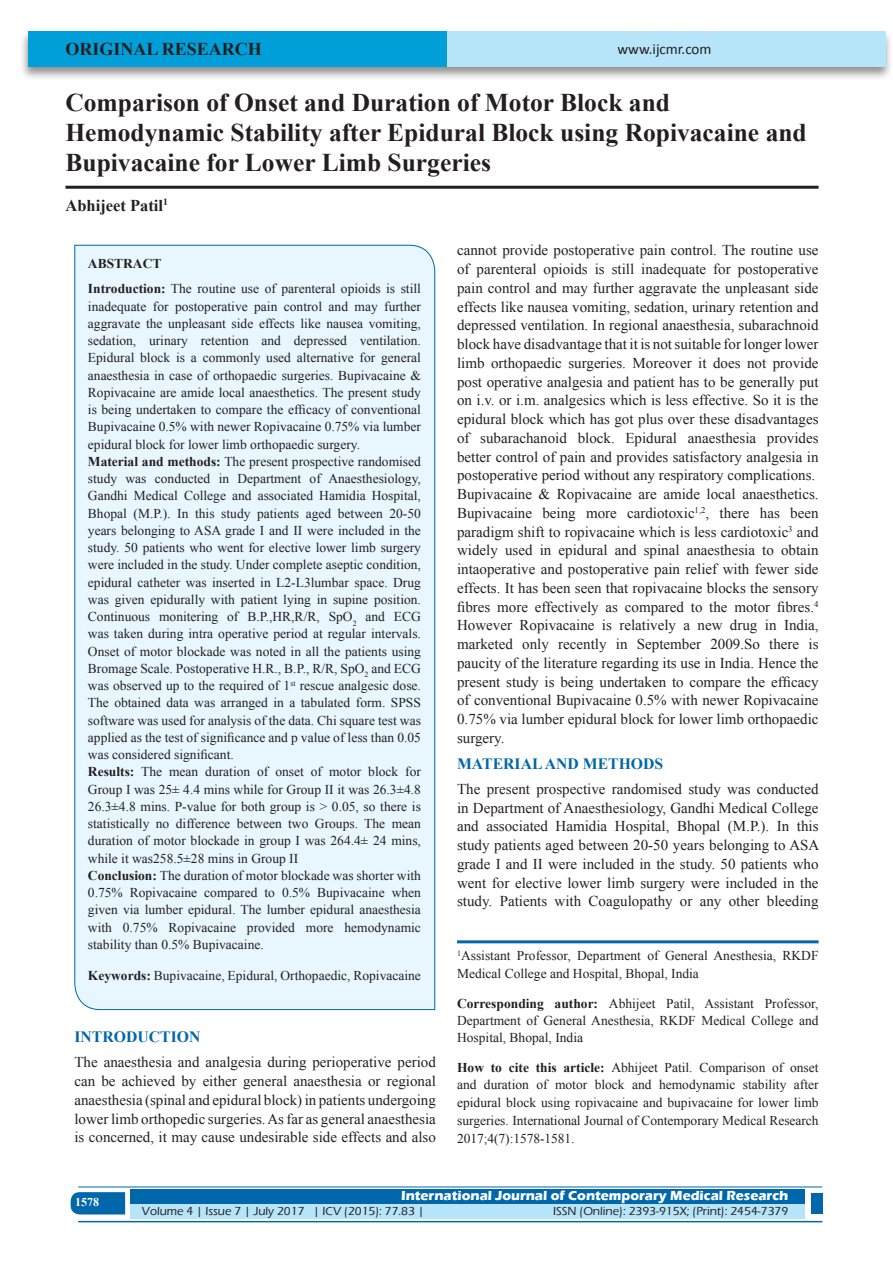
<style>
.page{position:relative;width:893px;height:1263px;background:#fff}
.page>*{position:absolute;margin:0;border:0;box-sizing:border-box;transform-origin:0 0}
.A_Title_New{font:700 25.5px/30px "Times New Roman";color:#231f20}
.AT_new{font:700 18px "Times New Roman";color:#231f20}
.AU-New{font:700 16.5px "Times New Roman";color:#231f20}
.t1{font:700 15.75px "Times New Roman";color:#0067aa}
.TX_New{font:15px/18.8px "Times New Roman";color:#231f20;text-align:justify}
.t2{font:15px "Calibri";color:#231f20}
.HTC_new{font:13.5px/17.2px "Times New Roman";color:#231f20}
.Corresponding{font:13.5px/17.2px "Times New Roman";color:#231f20;text-align:justify}
.Affi_New{font:13.5px/17.2px "Times New Roman";color:#231f20}
.t3{font:700 13.5px "Eras ITC";color:#fff}
.t4{font:500 12px "Eras ITC";color:#231f20}
.t5{font:700 12px "Times New Roman";color:#fff}
.s1{font-weight:700}
</style>
<div class="page">
<div style="left:19px;top:29px;width:874px;height:52px;background:#231f20;opacity:.5"></div>
<div style="left:28px;top:31px;width:857px;height:35px;background:#b6e4f9"></div>
<div style="left:28px;top:31px;width:418px;height:35px;background:#009fda"></div>
<svg style="left:71px;top:1192px;width:54px;height:22px"></svg>
<div style="left:130px;top:1189px;width:674px;height:15px;background:#0067aa"></div>
<div style="left:130px;top:1204px;width:674px;height:15px;background:#b6e4f9"></div>
<hr style="left:78px;top:1186px;width:744px;height:1px;background:#0067aa">
<hr style="left:78px;top:1221px;width:744px;height:1px;background:#0067aa">
<div style="left:811px;top:1193px;width:11px;height:21px;background:#0067aa"></div>
<hr style="left:65px;top:186px;width:754px;height:3px;background:#231f20">
<div style="left:74px;top:244px;width:361px;height:766px;background:#e8f6fd"></div>
<hr style="left:457px;top:940px;width:362px;height:3px;background:#0067aa">
<p class="AT_new" style="left:65px;top:36px;width:198px">ORIGINAL RESEARCH</p>
<p class="t2" style="left:617px;top:40px;width:96px">www.ijcmr.com</p>
<p class="A_Title_New" style="left:65px;top:87px;width:743px">Comparison of Onset and Duration of Motor Block and<br>Hemodynamic Stability after Epidural Block using Ropivacaine and<br>Bupivacaine for Lower Limb Surgeries</p>
<p class="AU-New" style="left:65px;top:194px;width:104px">Abhijeet Patil<sup>1</sup></p>
<p class="HTC_new" style="left:88px;top:250px;width:335px;line-height:25.8px"><span class="s1">ABSTRACT<br>Introduction:</span> The routine use of parenteral opioids is still</p>
<p class="HTC_new" style="left:88px;top:297px;width:335px">inadequate for postoperative pain control and may further aggravate the unpleasant side effects like nausea vomiting, sedation, urinary retention and depressed ventilation.<br>Epidural block is a commonly used alternative for general anaesthesia in case of orthopaedic surgeries. Bupivacaine &amp; Ropivacaine are amide local anaesthetics. The present study is being undertaken to compare the efficacy of conventional Bupivacaine 0.5% with newer Ropivacaine 0.75% via lumber epidural block for lower limb orthopaedic surgery.<br><span class="s1">Material and methods:</span> The present prospective randomised study was conducted in Department of Anaesthesiology, Gandhi Medical College and associated Hamidia Hospital, Bhopal (M.P.). In this study patients aged between 20-50 years belonging to ASA grade I and II were included in the study. 50 patients who went for elective lower limb surgery were included in the study. Under complete aseptic condition, epidural catheter was inserted in L2-L3lumbar space. Drug was given epidurally with patient lying in supine position.<br>Continuous monitering of B.P.,HR,R/R, SpO<sub>2</sub> and ECG was taken during intra operative period at regular intervals.<br>Onset of motor blockade was noted in all the patients using Bromage Scale. Postoperative H.R., B.P., R/R, SpO<sub>2</sub> and ECG was observed up to the required of 1<sup>st</sup> rescue analgesic dose.<br>The obtained data was arranged in a tabulated form. SPSS software was used for analysis of the data. Chi square test was applied as the test of significance and p value of less than 0.05 was considered significant.<br><span class="s1">Results:</span> The mean duration of onset of motor block for Group I was 25± 4.4 mins while for Group II it was 26.3±4.8<br>26.3±4.8 mins. P-value for both group is &gt; 0.05, so there is statistically no difference between two Groups. The mean duration of motor blockade in group I was 264.4± 24 mins, while it was258.5±28 mins in Group II<br><span class="s1">Conclusion:</span> The duration of motor blockade was shorter with 0.75% Ropivacaine compared to 0.5% Bupivacaine when given via lumber epidural. The lumber epidural anaesthesia with 0.75% Ropivacaine provided more hemodynamic stability than 0.5% Bupivacaine.</p>
<p class="HTC_new" style="left:88px;top:966px;width:335px"><span class="s1">Keywords:</span> Bupivacaine, Epidural, Orthopaedic, Ropivacaine</p>
<h1 class="t1" style="left:74px;top:1026px;width:127px">INTRODUCTION</h1>
<p class="TX_New" style="left:74px;top:1053px;width:363px">The anaesthesia and analgesia during perioperative period can be achieved by either general anaesthesia or regional anaesthesia (spinal and epidural block) in patients undergoing lower limb orthopedic surgeries. As far as general anaesthesia is concerned, it may cause undesirable side effects and also</p>
<p class="TX_New" style="left:457px;top:241px;width:363px">cannot provide postoperative pain control. The routine use of parenteral opioids is still inadequate for postoperative pain control and may further aggravate the unpleasant side effects like nausea vomiting, sedation, urinary retention and depressed ventilation. In regional anaesthesia, subarachnoid block have disadvantage that it is not suitable for longer lower limb orthopaedic surgeries. Moreover it does not provide post operative analgesia and patient has to be generally put on i.v. or i.m. analgesics which is less effective. So it is the epidural block which has got plus over these disadvantages of subarachanoid block. Epidural anaesthesia provides better control of pain and provides satisfactory analgesia in postoperative period without any respiratory complications.</p>
<p class="TX_New" style="left:457px;top:484px;width:363px">Bupivacaine &amp; Ropivacaine are amide local anaesthetics.<br>Bupivacaine being more cardiotoxic<sup>1,2</sup>, there has been paradigm shift to ropivacaine which is less cardiotoxic<sup>3</sup> and widely used in epidural and spinal anaesthesia to obtain intaoperative and postoperative pain relief with fewer side effects. It has been seen that ropivacaine blocks the sensory fibres more effectively as compared to the motor fibres.<sup>4<br></sup>However Ropivacaine is relatively a new drug in India, marketed only recently in September 2009.So there is paucity of the literature regarding its use in India. Hence the present study is being undertaken to compare the efficacy of conventional Bupivacaine 0.5% with newer Ropivacaine 0.75% via lumber epidural block for lower limb orthopaedic surgery.</p>
<h1 class="t1" style="left:457px;top:752px;width:208px">MATERIAL AND METHODS</h1>
<p class="TX_New" style="left:457px;top:779px;width:364px">The present prospective randomised study was conducted in Department of Anaesthesiology, Gandhi Medical College and associated Hamidia Hospital, Bhopal (M.P.). In this study patients aged between 20-50 years belonging to ASA grade I and II were included in the study. 50 patients who went for elective lower limb surgery were included in the study. Patients with Coagulopathy or any other bleeding</p>
<p class="Affi_New" style="left:457px;top:947px;width:363px"><sup>1</sup>Assistant Professor, Department of General Anesthesia, RKDF<br>Medical College and Hospital, Bhopal, India</p>
<p class="Corresponding" style="left:457px;top:994px;width:363px"><span class="s1">Corresponding author:</span> Abhijeet Patil, Assistant Professor, Department of General Anesthesia, RKDF Medical College and Hospital, Bhopal, India</p>
<p class="HTC_new" style="left:457px;top:1058px;width:363px;line-height:17.7px;text-align:justify"><span class="s1">How to cite this article:</span> Abhijeet Patil. Comparison of onset and duration of motor block and hemodynamic stability after epidural block using ropivacaine and bupivacaine for lower limb surgeries. International Journal of Contemporary Medical Research 2017;4(7):1578-1581.</p>
<h4 class="t5" style="left:75px;top:1194px;width:26px">1578</h4>
<p class="t3" style="left:401px;top:1188px;width:389px">International Journal of Contemporary Medical Research</p>
<p class="t4" style="left:142px;top:1204px;width:284px">Volume 4 | Issue 7 | July 2017 | ICV (2015): 77.83 |</p>
<p class="t4" style="left:553px;top:1204px;width:237px">ISSN (Online): 2393-915X; (Print): 2454-7379</p>
</div>
